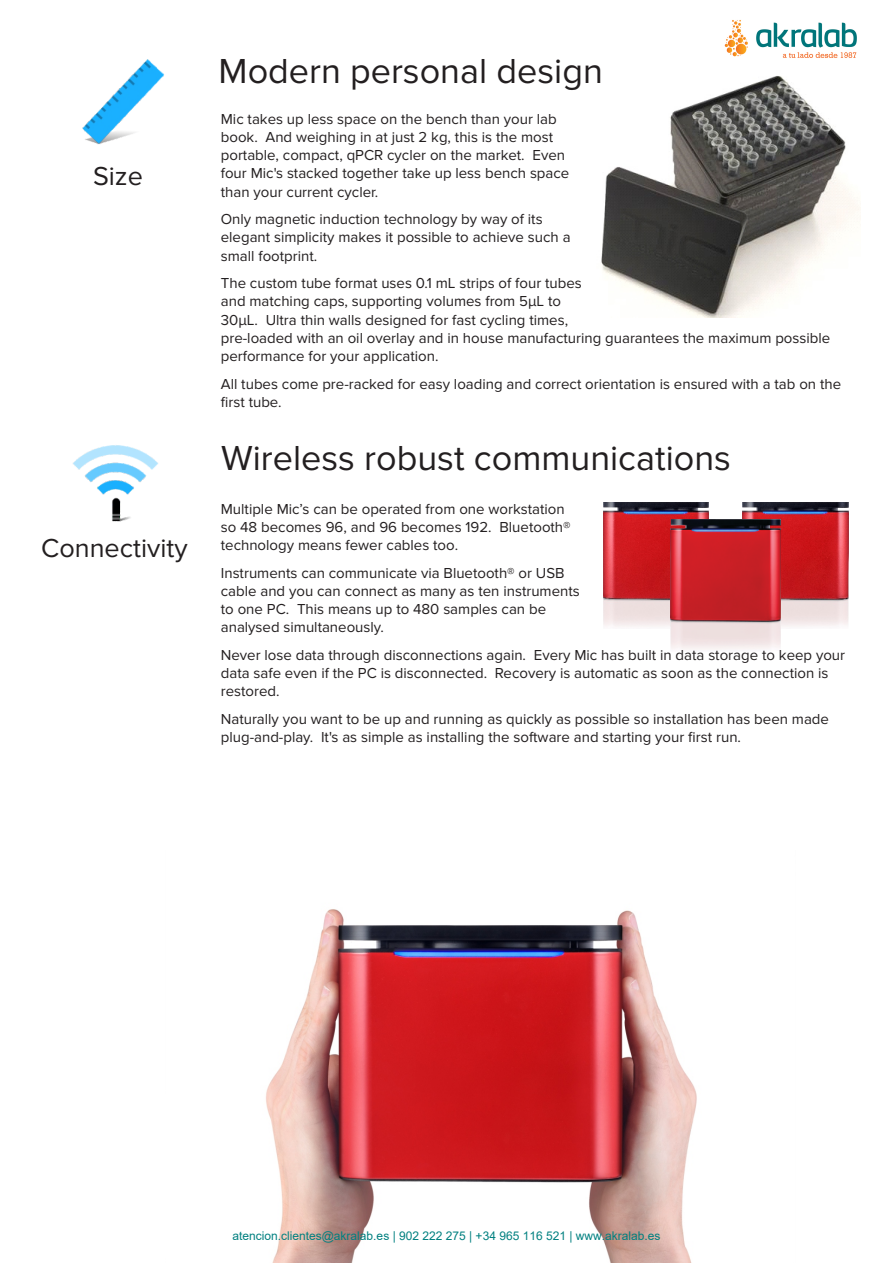
<style>
.page{position:relative;width:893px;height:1263px;background:#fff}
.page>*{position:absolute;margin:0;border:0;box-sizing:border-box;transform-origin:0 0}
.t1{font:36px "Proxima Nova";color:#231f20}
.t2{font:27px "Proxima Nova";color:#231f20}
.t3{font:15px/18.3px "Proxima Nova";color:#231f20}
.t4{font:12px "Arial";color:#008080}
</style>
<div class="page">
<img style="left:601px;top:76px;width:259px;height:242px">
<img style="left:73px;top:445px;width:85px;height:77px">
<img style="left:743px;top:502px;width:105px;height:127px">
<img style="left:603px;top:502px;width:106px;height:125px">
<img style="left:670px;top:519px;width:110px;height:131px">
<img style="left:266px;top:909px;width:431px;height:354px">
<img style="left:82px;top:59px;width:83px;height:85px">
<img style="left:724px;top:20px;width:133px;height:38px">
<h2 class="t2" style="left:93px;top:164px;width:51px">Size</h2>
<h2 class="t2" style="left:41px;top:536px;width:148px">Connectivity</h2>
<h1 class="t1" style="left:219px;top:54px;width:386px">Modern personal design</h1>
<p class="t3" style="left:221px;top:110px;width:350px">Mic takes up less space on the bench than your lab book. And weighing in at just 2 kg, this is the most portable, compact, qPCR cycler on the market. Even four Mic's stacked together take up less bench space than your current cycler.</p>
<p class="t3" style="left:221px;top:211px;width:351px">Only magnetic induction technology by way of its elegant simplicity makes it possible to achieve such a small footprint.</p>
<p class="t3" style="left:221px;top:275px;width:611px">The custom tube format uses 0.1 mL strips of four tubes<br>and matching caps, supporting volumes from 5µL to<br>30µL. Ultra thin walls designed for fast cycling times,<br>pre-loaded with an oil overlay and in house manufacturing guarantees the maximum possible performance for your application.</p>
<p class="t3" style="left:221px;top:375px;width:622px">All tubes come pre-racked for easy loading and correct orientation is ensured with a tab on the first tube.</p>
<h1 class="t1" style="left:221px;top:442px;width:511px">Wireless robust communications</h1>
<p class="t3" style="left:221px;top:500px;width:351px">Multiple Mic’s can be operated from one workstation so 48 becomes 96, and 96 becomes 192. Bluetooth® technology means fewer cables too.</p>
<p class="t3" style="left:221px;top:564px;width:360px">Instruments can communicate via Bluetooth® or USB cable and you can connect as many as ten instruments to one PC. This means up to 480 samples can be analysed simultaneously.</p>
<p class="t3" style="left:221px;top:646px;width:626px">Never lose data through disconnections again. Every Mic has built in data storage to keep your data safe even if the PC is disconnected. Recovery is automatic as soon as the connection is restored.</p>
<p class="t3" style="left:221px;top:710px;width:610px">Naturally you want to be up and running as quickly as possible so installation has been made plug-and-play. It's as simple as installing the software and starting your first run.</p>
<p class="t4" style="left:232px;top:1227px;width:430px">atencion.clientes@akralab.es | 902 222 275 | +34 965 116 521 | www.akralab.es</p>
</div>
